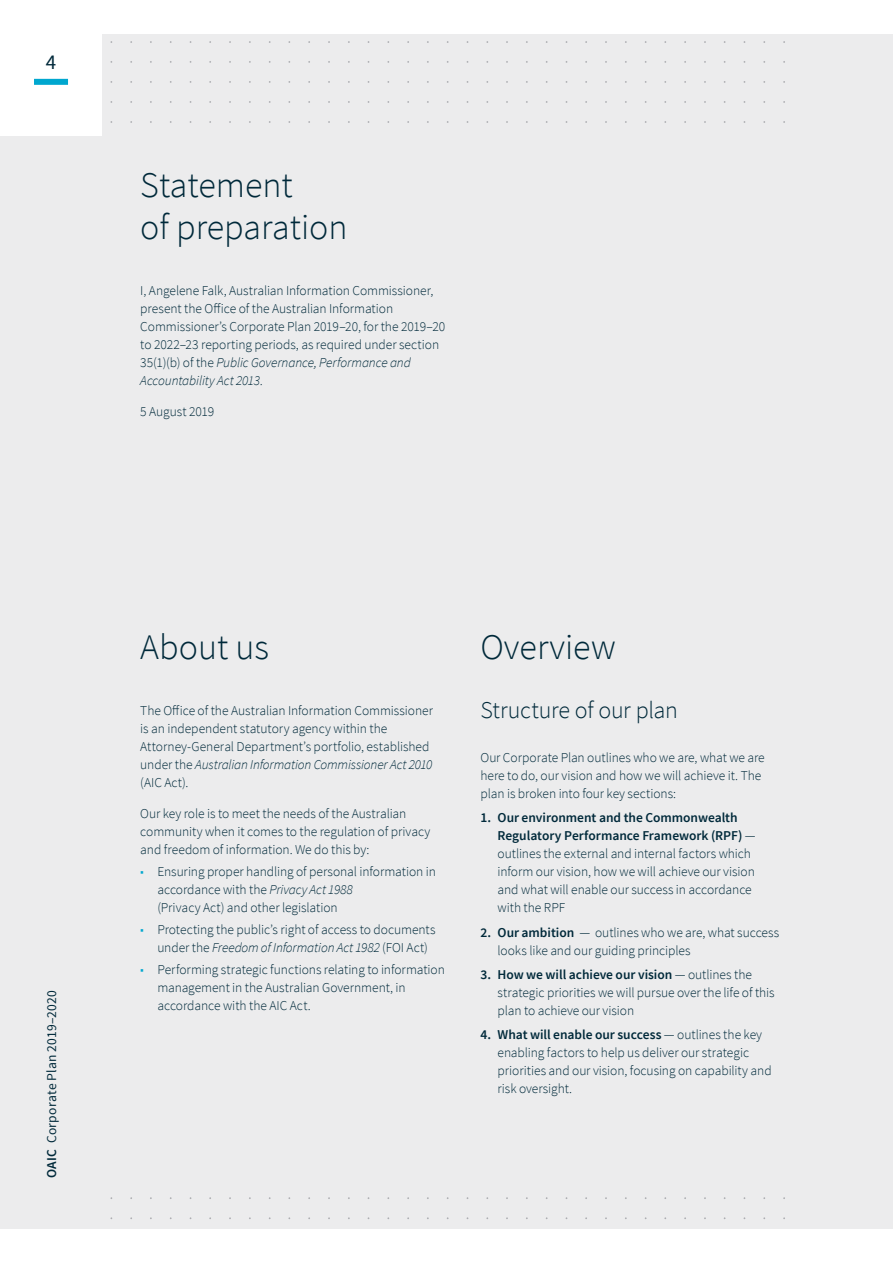
<style>
.page{position:relative;width:893px;height:1263px;background:#fff}
.page>*{position:absolute;margin:0;border:0;box-sizing:border-box;transform-origin:0 0}
.t1{font:300 36px/42px "Source Sans Pro";color:#00293a}
.t2{font:300 24px "Source Sans Pro";letter-spacing:-.01em;color:#00293a}
.t3{font:21px "Source Sans Pro";color:#00293a}
.Text{font:300 13.5px/18px "Source Sans Pro";letter-spacing:-.005em;color:#00293a}
.Body_text{font:300 13.5px/18px "Source Sans Pro";letter-spacing:-.005em;color:#00293a}
.t4{font:13.5px "Source Sans Pro";letter-spacing:.015em;color:#00293a}
.s1{font-style:italic}
.s2{font-weight:600}
.s3{color:#00a7cf}
</style>
<div class="page">
<div style="left:0;top:136px;width:102px;height:1093px;background:#ececed"></div>
<div style="left:102px;top:34px;width:791px;height:1195px;background:#ececed"></div>
<hr style="left:892px;top:826px;width:1px;height:403px;background:#2bd8c4">
<img style="left:110px;top:41px;width:675px;height:82px">
<img style="left:110px;top:1197px;width:675px;height:22px">
<div style="left:34px;top:79px;width:34px;height:6px;background:#00a7cf"></div>
<h3 class="t3" style="left:46px;top:49px;width:12px">4</h3>
<h1 class="t1" style="left:140px;top:164px;width:209px">Statement<br>of preparation</h1>
<p class="Text" style="left:140px;top:282px;width:307px">I, Angelene Falk, Australian Information Commissioner, present the Office of the Australian Information Commissioner’s Corporate Plan 2019–20, for the 2019–20 to 2022–23 reporting periods, as required under section 35(1)(b) of the <span class="s1">Public Governance, Performance and Accountability Act 2013.</span></p>
<p class="Text" style="left:140px;top:403px;width:76px">5 August 2019</p>
<p class="t4" style="left:43px;top:1178px;width:189px;rotate:-90deg"><span class="s2">OAIC</span> Corporate Plan 2019–2020</p>
<h1 class="t1" style="left:140px;top:626px;width:130px">About us</h1>
<p class="Text" style="left:140px;top:701px;width:294px">The Office of the Australian Information Commissioner is an independent statutory agency within the Attorney-General Department’s portfolio, established under the <span class="s1">Australian Information Commissioner Act 2010 </span>(AIC Act).</p>
<p class="Text" style="left:140px;top:804px;width:292px">Our key role is to meet the needs of the Australian community when it comes to the regulation of privacy and freedom of information. We do this by:</p>
<p class="Text" style="left:157px;top:862px;width:280px;text-indent:-17px"><span class="s3">■</span> Ensuring proper handling of personal information in accordance with the <span class="s1">Privacy Act 1988<br></span>(Privacy Act) and other legislation</p>
<p class="Text" style="left:157px;top:921px;width:280px;text-indent:-17px"><span class="s3">■</span> Protecting the public’s right of access to documents under the <span class="s1">Freedom of Information Act 1982</span> (FOI Act)</p>
<p class="Text" style="left:157px;top:961px;width:289px;text-indent:-17px"><span class="s3">■</span> Performing strategic functions relating to information management in the Australian Government, in accordance with the AIC Act.</p>
<h1 class="t1" style="left:480px;top:626px;width:137px">Overview</h1>
<h2 class="t2" style="left:480px;top:696px;width:199px">Structure of our plan</h2>
<p class="Body_text" style="left:480px;top:748px;width:286px">Our Corporate Plan outlines who we are, what we are here to do, our vision and how we will achieve it. The plan is broken into four key sections:</p>
<p class="Text" style="left:497px;top:809px;width:260px;text-indent:-17px"><span class="s2">1. Our environment and the Commonwealth Regulatory Performance Framework (RPF)</span> — outlines the external and internal factors which inform our vision, how we will achieve our vision and what will enable our success in accordance with the RPF</p>
<p class="Text" style="left:497px;top:923px;width:283px;text-indent:-17px"><span class="s2">2. Our ambition</span> — outlines who we are, what success looks like and our guiding principles</p>
<p class="Text" style="left:497px;top:965px;width:279px;text-indent:-17px"><span class="s2">3. How we will achieve our vision</span> — outlines the strategic priorities we will pursue over the life of this plan to achieve our vision</p>
<p class="Text" style="left:497px;top:1026px;width:276px;text-indent:-17px"><span class="s2">4. What will enable our success</span> — outlines the key enabling factors to help us deliver our strategic priorities and our vision, focusing on capability and risk oversight.</p>
</div>
